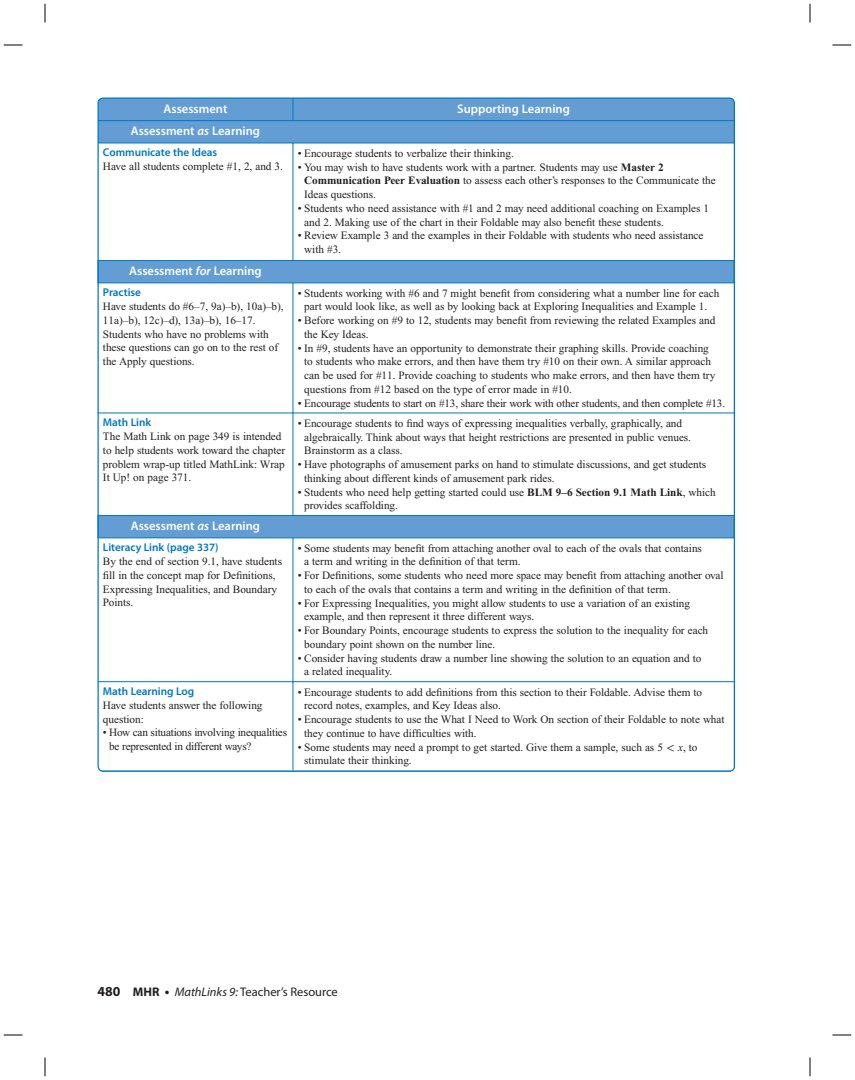
<style>
.page{position:relative;width:855px;height:1080px;background:#fff}
.page>*{position:absolute;margin:0;border:0;box-sizing:border-box;transform-origin:0 0}
.t1{font:600 12.5px "Myriad Pro";color:#fff}
.t2{font:12.5px "Myriad Pro";color:#231f20}
.t3{font:11.25px/13.8px "Times New Roman";letter-spacing:-.005em;color:#231f20}
.t4{font:600 11.25px "Myriad Pro";letter-spacing:-.005em;color:#0077c0}
.s1{font-style:italic}
.s2{font-weight:700}
.s3{font-family:"Uni Math"}
.s4{font-weight:700;font-size:13.75px}
</style>
<div class="page">
<div style="left:98px;top:98px;width:636px;height:673px;background:#639dd4;border-radius:5px"></div>
<svg style="left:98px;top:144px;width:635px;height:626px;background:#f2f7fb"></svg>
<hr style="left:293px;top:143px;width:441px;height:1px;background:#0077c0">
<svg style="left:293px;top:100px;width:1px;height:20px"></svg>
<hr style="left:98px;top:143px;width:195px;height:1px;background:#0077c0">
<hr style="left:293px;top:143px;width:1px;height:117px;background:#0077c0">
<hr style="left:293px;top:283px;width:1px;height:130px;background:#0077c0">
<hr style="left:293px;top:413px;width:1px;height:102px;background:#0077c0">
<hr style="left:293px;top:538px;width:1px;height:143px;background:#0077c0">
<hr style="left:293px;top:682px;width:1px;height:89px;background:#0077c0">
<hr style="left:98px;top:120px;width:636px;height:1px;background:#0077c0">
<hr style="left:98px;top:260px;width:195px;height:1px;background:#0077c0">
<hr style="left:293px;top:260px;width:442px;height:1px;background:#0077c0">
<hr style="left:98px;top:283px;width:637px;height:1px;background:#0077c0">
<hr style="left:98px;top:515px;width:195px;height:1px;background:#0077c0">
<hr style="left:293px;top:515px;width:442px;height:1px;background:#0077c0">
<hr style="left:98px;top:538px;width:637px;height:1px;background:#0077c0">
<hr style="left:98px;top:413px;width:636px;height:1px;background:#0077c0">
<hr style="left:98px;top:681px;width:195px;height:1px;background:#0077c0">
<hr style="left:293px;top:681px;width:441px;height:1px;background:#0077c0">
<svg style="left:4px;top:44px;width:18px;height:2px"></svg>
<svg style="left:832px;top:44px;width:19px;height:2px"></svg>
<svg style="left:4px;top:1034px;width:18px;height:2px"></svg>
<svg style="left:832px;top:1034px;width:19px;height:2px"></svg>
<svg style="left:44px;top:4px;width:2px;height:18px"></svg>
<svg style="left:44px;top:1058px;width:2px;height:18px"></svg>
<svg style="left:809px;top:4px;width:2px;height:18px"></svg>
<svg style="left:809px;top:1058px;width:2px;height:18px"></svg>
<p class="t1" style="left:164px;top:104px;width:65px">Assessment</p>
<p class="t1" style="left:457px;top:104px;width:114px">Supporting Learning</p>
<p class="t1" style="left:131px;top:126px;width:131px">Assessment <span class="s1">as</span> Learning</p>
<p class="t4" style="left:103px;top:148px;width:116px">Communicate the Ideas</p>
<p class="t3" style="left:103px;top:161px;width:182px">Have all students complete #1, 2, and 3.</p>
<p class="t3" style="left:298px;top:147px;width:217px">• Encourage students to verbalize their thinking.</p>
<p class="t3" style="left:304px;top:161px;width:413px;text-indent:-6px">• You may wish to have students work with a partner. Students may use <span class="s2">Master 2<br>Communication Peer Evaluation</span> to assess each other’s responses to the Communicate the<br>Ideas questions.</p>
<p class="t3" style="left:304px;top:202px;width:406px;text-indent:-6px">• Students who need assistance with #1 and 2 may need additional coaching on Examples 1 and 2. Making use of the chart in their Foldable may also benefit these students.</p>
<p class="t3" style="left:304px;top:230px;width:401px;text-indent:-6px">• Review Example 3 and the examples in their Foldable with students who need assistance with #3.</p>
<p class="t1" style="left:129px;top:266px;width:134px">Assessment <span class="s1">for</span> Learning</p>
<p class="t4" style="left:103px;top:288px;width:40px">Practise</p>
<p class="t3" style="left:103px;top:301px;width:182px">Have students do #6–7, 9a)–b), 10a)–b), 11a)–b), 12c)–d), 13a)–b), 16–17.<br>Students who have no problems with these questions can go on to the rest of the Apply questions.</p>
<p class="t4" style="left:103px;top:418px;width:50px">Math Link</p>
<p class="t3" style="left:103px;top:431px;width:184px">The Math Link on page 349 is intended to help students work toward the chapter problem wrap-up titled MathLink: Wrap It Up! on page 371.</p>
<p class="t1" style="left:131px;top:521px;width:131px">Assessment <span class="s1">as</span> Learning</p>
<p class="t4" style="left:103px;top:543px;width:117px">Literacy Link (page 337)</p>
<p class="t3" style="left:103px;top:555px;width:181px">By the end of section 9.1, have students fill in the concept map for Definitions,<br>Expressing Inequalities, and Boundary<br>Points.</p>
<p class="t4" style="left:103px;top:687px;width:93px">Math Learning Log</p>
<p class="t3" style="left:103px;top:699px;width:161px">Have students answer the following question:</p>
<p class="t3" style="left:109px;top:727px;width:179px;text-indent:-6px">• How can situations involving inequalities be represented in different ways?</p>
<p class="t3" style="left:298px;top:287px;width:423px;text-align:center">• Students working with #6 and 7 might benefit from considering what a number line for each part would look like, as well as by looking back at Exploring Inequalities and Example 1.</p>
<p class="t3" style="left:304px;top:315px;width:413px;text-indent:-6px">• Before working on #9 to 12, students may benefit from reviewing the related Examples and the Key Ideas.</p>
<p class="t3" style="left:304px;top:342px;width:413px;text-indent:-6px">• In #9, students have an opportunity to demonstrate their graphing skills. Provide coaching to students who make errors, and then have them try #10 on their own. A similar approach can be used for #11. Provide coaching to students who make errors, and then have them try questions from #12 based on the type of error made in #10.</p>
<p class="t3" style="left:298px;top:397px;width:429px">• Encourage students to start on #13, share their work with other students, and then complete #13.</p>
<p class="t3" style="left:304px;top:417px;width:388px;text-indent:-6px">• Encourage students to find ways of expressing inequalities verbally, graphically, and algebraically. Think about ways that height restrictions are presented in public venues.<br>Brainstorm as a class.</p>
<p class="t3" style="left:304px;top:458px;width:404px;text-indent:-6px">• Have photographs of amusement parks on hand to stimulate discussions, and get students thinking about different kinds of amusement park rides.</p>
<p class="t3" style="left:304px;top:486px;width:413px;text-indent:-6px">• Students who need help getting started could use <span class="s2">BLM 9–6 Section 9.1 Math Link</span>, which provides scaffolding.</p>
<p class="t3" style="left:304px;top:542px;width:399px;text-indent:-6px">• Some students may benefit from attaching another oval to each of the ovals that contains a term and writing in the definition of that term.</p>
<p class="t3" style="left:304px;top:570px;width:421px;text-indent:-6px">• For Definitions, some students who need more space may benefit from attaching another oval to each of the ovals that contains a term and writing in the definition of that term.</p>
<p class="t3" style="left:304px;top:597px;width:387px;text-indent:-6px">• For Expressing Inequalities, you might allow students to use a variation of an existing example, and then represent it three different ways.</p>
<p class="t3" style="left:304px;top:625px;width:406px;text-indent:-6px">• For Boundary Points, encourage students to express the solution to the inequality for each boundary point shown on the number line.</p>
<p class="t3" style="left:304px;top:652px;width:399px;text-indent:-6px">• Consider having students draw a number line showing the solution to an equation and to a related inequality.</p>
<p class="t3" style="left:304px;top:686px;width:400px;text-indent:-6px">• Encourage students to add definitions from this section to their Foldable. Advise them to record notes, examples, and Key Ideas also.</p>
<p class="t3" style="left:304px;top:713px;width:422px;text-indent:-6px">• Encourage students to use the What I Need to Work On section of their Foldable to note what they continue to have difficulties with.</p>
<p class="t3" style="left:304px;top:741px;width:395px;text-indent:-6px">• Some students may need a prompt to get started. Give them a sample, such as 5 <span class="s3">&lt;</span> <span class="s1">x</span>, to stimulate their thinking.</p>
<p class="t2" style="left:98px;top:987px;width:242px"><span class="s4">480</span> <span class="s2">MHR</span> <span class="s4">•</span> <span class="s1">MathLinks 9:</span> Teacher’s Resource</p>
</div>
